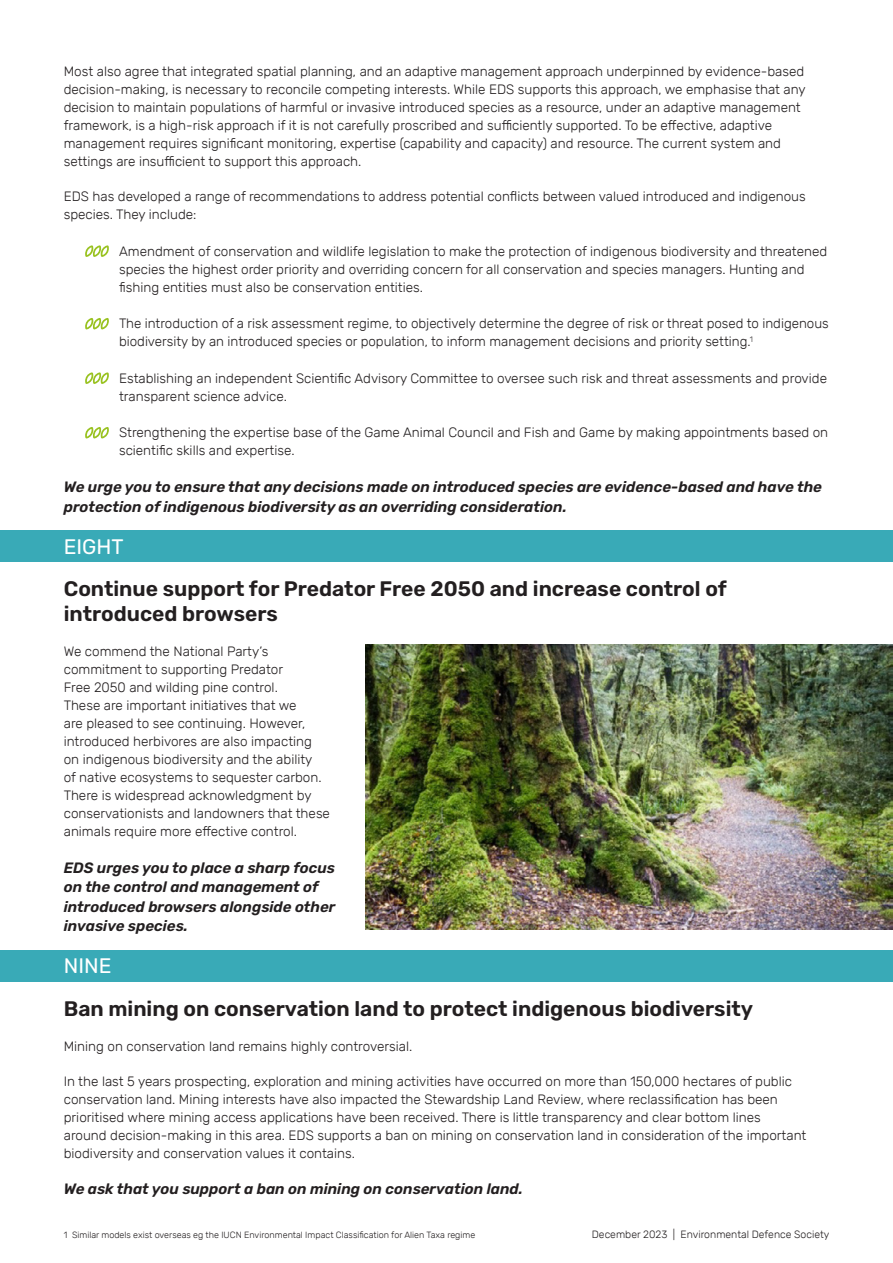
<style>
.page{position:relative;width:893px;height:1263px;background:#fff}
.page>*{position:absolute;margin:0;border:0;box-sizing:border-box;transform-origin:0 0}
.t1{font:600 21px/25.2px "Rubik";color:#231f20}
.t2{font:21px "Rubik";color:#fff}
.t3{font:italic 600 15px/19.5px "Rubik";color:#231f20}
.t4{font:300 13.5px/18px "Rubik";color:#231f20}
.t5{font:300 10.5px "Rubik";color:#231f20}
.t6{font:300 9px "Rubik";color:#231f20}
</style>
<div class="page">
<div style="left:0;top:530px;width:893px;height:31px;background:#39aab7"></div>
<div style="left:0;top:950px;width:893px;height:32px;background:#39aab7"></div>
<svg style="left:85px;top:245px;width:24px;height:12px"></svg>
<svg style="left:85px;top:318px;width:24px;height:11px"></svg>
<svg style="left:85px;top:372px;width:24px;height:12px"></svg>
<svg style="left:85px;top:427px;width:24px;height:11px"></svg>
<img style="left:366px;top:645px;width:527px;height:284px">
<p class="t4" style="left:64px;top:63px;width:743px">Most also agree that integrated spatial planning, and an adaptive management approach underpinned by evidence-based decision-making, is necessary to reconcile competing interests. While EDS supports this approach, we emphasise that any decision to maintain populations of harmful or invasive introduced species as a resource, under an adaptive management framework, is a high-risk approach if it is not carefully proscribed and sufficiently supported. To be effective, adaptive management requires significant monitoring, expertise (capability and capacity) and resource. The current system and settings are insufficient to support this approach.</p>
<p class="t4" style="left:64px;top:188px;width:743px">EDS has developed a range of recommendations to address potential conflicts between valued introduced and indigenous species. They include:</p>
<p class="t4" style="left:119px;top:243px;width:710px">Amendment of conservation and wildlife legislation to make the protection of indigenous biodiversity and threatened species the highest order priority and overriding concern for all conservation and species managers. Hunting and fishing entities must also be conservation entities.</p>
<p class="t4" style="left:119px;top:315px;width:711px">The introduction of a risk assessment regime, to objectively determine the degree of risk or threat posed to indigenous biodiversity by an introduced species or population, to inform management decisions and priority setting.<sup>1</sup></p>
<p class="t4" style="left:119px;top:370px;width:709px">Establishing an independent Scientific Advisory Committee to oversee such risk and threat assessments and provide transparent science advice.</p>
<p class="t4" style="left:119px;top:424px;width:711px">Strengthening the expertise base of the Game Animal Council and Fish and Game by making appointments based on scientific skills and expertise.</p>
<p class="t3" style="left:64px;top:477px;width:760px">We urge you to ensure that any decisions made on introduced species are evidence-based and have the protection of indigenous biodiversity as an overriding consideration.</p>
<h1 class="t2" style="left:64px;top:534px;width:61px">EIGHT</h1>
<h1 class="t1" style="left:64px;top:577px;width:665px">Continue support for Predator Free 2050 and increase control of introduced browsers</h1>
<p class="t4" style="left:64px;top:643px;width:268px">We commend the National Party’s commitment to supporting Predator<br>Free 2050 and wilding pine control.<br>These are important initiatives that we<br>are pleased to see continuing. However, introduced herbivores are also impacting on indigenous biodiversity and the ability<br>of native ecosystems to sequester carbon.<br>There is widespread acknowledgment by conservationists and landowners that these animals require more effective control.</p>
<p class="t3" style="left:64px;top:858px;width:273px">EDS urges you to place a sharp focus on the control and management of introduced browsers alongside other invasive species.</p>
<h1 class="t2" style="left:64px;top:954px;width:49px">NINE</h1>
<h1 class="t1" style="left:64px;top:996px;width:691px">Ban mining on conservation land to protect indigenous biodiversity</h1>
<p class="t4" style="left:64px;top:1037px;width:350px">Mining on conservation land remains highly controversial.</p>
<p class="t4" style="left:64px;top:1072px;width:744px">In the last 5 years prospecting, exploration and mining activities have occurred on more than 150,000 hectares of public conservation land. Mining interests have also impacted the Stewardship Land Review, where reclassification has been prioritised where mining access applications have been received. There is little transparency and clear bottom lines around decision-making in this area. EDS supports a ban on mining on conservation land in consideration of the important biodiversity and conservation values it contains.</p>
<p class="t3" style="left:64px;top:1180px;width:461px">We ask that you support a ban on mining on conservation land.</p>
<p class="t6" style="left:64px;top:1230px;width:413px">1 Similar models exist overseas eg the IUCN Environmental Impact Classification for Alien Taxa regime</p>
<p class="t5" style="left:592px;top:1229px;width:239px">December 2023 | Environmental Defence Society</p>
</div>
